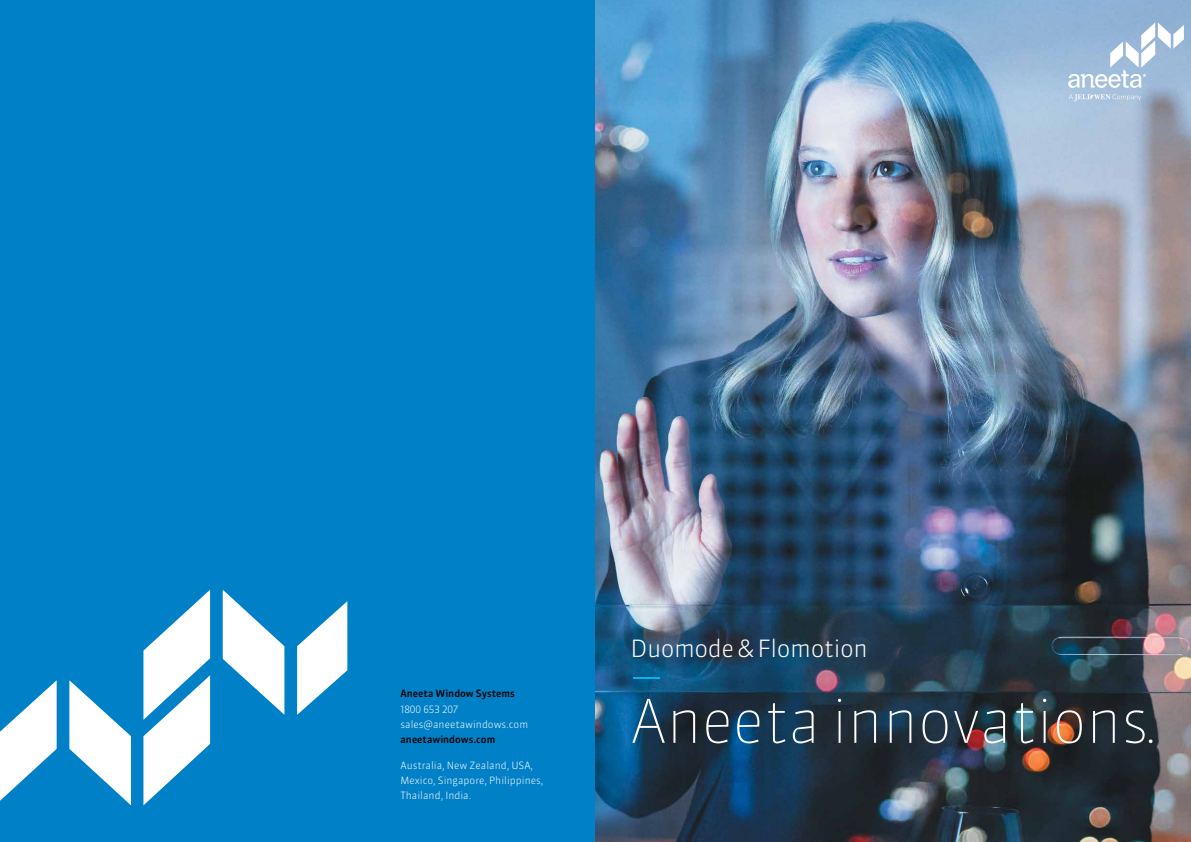
<style>
.page{position:relative;width:1191px;height:842px;background:#fff}
.page>*{position:absolute;margin:0;border:0;box-sizing:border-box;transform-origin:0 0}
.t1{font:100 60px "Sanuk OT";letter-spacing:-.02em;color:#fff}
.t2{font:100 60px "Sanuk OT";color:#05b4e9}
.t3{font:300 23.7px "Sanuk OT";letter-spacing:-.02em;color:#fff}
.t4{font:300 10px/15px "Sanuk OT";color:#fff}
.t5{font:500 10px "Sanuk OT";color:#000}
</style>
<div class="page">
<div style="left:0;top:0;width:595px;height:842px;background:#0080c6"></div>
<img style="left:595px;top:0;width:596px;height:842px">
<svg style="left:143px;top:590px;width:67px;height:215px"></svg>
<svg style="left:69px;top:680px;width:62px;height:125px"></svg>
<svg style="left:0;top:680px;width:57px;height:121px"></svg>
<svg style="left:223px;top:590px;width:61px;height:125px"></svg>
<svg style="left:297px;top:601px;width:50px;height:114px"></svg>
<svg style="left:1068px;top:23px;width:115px;height:65px"></svg>
<svg style="left:1068px;top:94px;width:73px;height:7px"></svg>
<p class="t5" style="left:400px;top:687px;width:116px">Aneeta Window Systems</p>
<p class="t4" style="left:400px;top:702px;width:129px">1800 653 207 sales@aneetawindows.com</p>
<p class="t5" style="left:400px;top:733px;width:96px">aneetawindows.com</p>
<p class="t4" style="left:400px;top:758px;width:144px">Australia, New Zealand, USA,<br>Mexico, Singapore, Philippines,<br>Thailand, India.</p>
<h2 class="t3" style="left:630px;top:633px;width:239px">Duomode &amp; Flomotion</h2>
<h1 class="t2" style="left:631px;top:635px;width:31px">–</h1>
<h1 class="t1" style="left:630px;top:684px;width:529px">Aneeta innovations.</h1>
</div>
